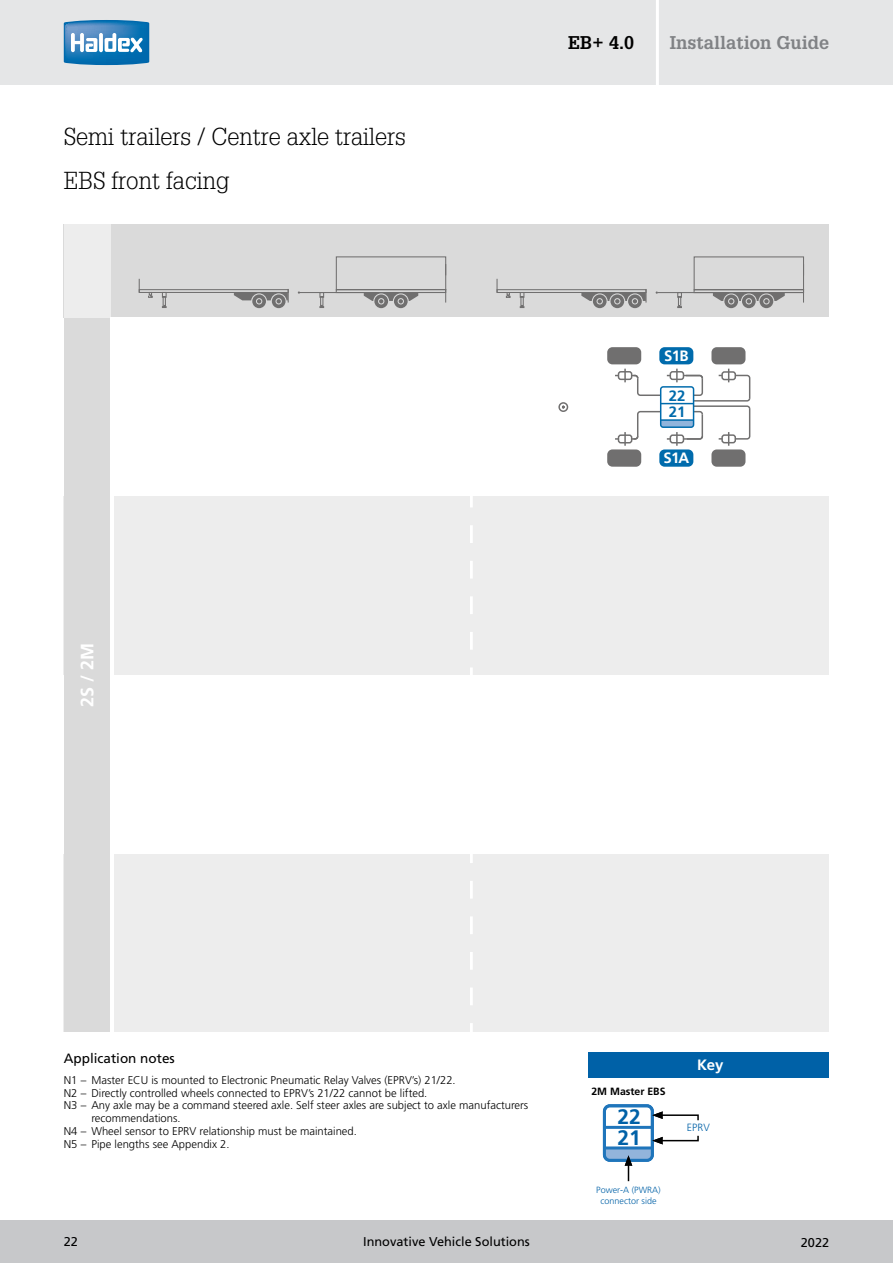
<style>
.page{position:relative;width:893px;height:1263px;background:#fff}
.page>*{position:absolute;margin:0;border:0;box-sizing:border-box;transform-origin:0 0}
.t1{font:300 24px/44px "Glypha LT Std";color:#000101}
.t2{font:700 21px/21.3px "Frutiger LT";color:#0061a7}
.t3{font:700 18px "Glypha LT Std";color:#808285}
.t4{font:700 18px "Glypha LT Std";color:#000}
.t5{font:700 18px "Frutiger LT";color:#fff}
.t6{font:700 15px "Frutiger LT Std";letter-spacing:-.05em;color:#fff}
.t7{font:700 15px/16.5px "Frutiger LT Std";color:#006bac}
.t8{font:700 15px "Frutiger LT";color:#fff}
.t9{font:13.5px "Frutiger LT Pro";color:#000}
.t10{font:12.75px "Frutiger LT";color:#000}
.t11{font:300 11.25px "Frutiger LT Std";color:#000}
.t12{font:700 10.5px "Frutiger LT Std";color:#000}
.t13{font:300 10.5px "Frutiger LT Std";color:#0061a7}
.t14{font:300 9px/10.8px "Frutiger LT Std";color:#0061a7;text-align:center}
</style>
<div class="page">
<div style="left:0;top:0;width:893px;height:85px;background:#e5e6e7"></div>
<div style="left:0;top:1220px;width:893px;height:43px;background:#c7c8ca"></div>
<hr style="left:656px;top:0;width:3px;height:85px;background:#fff">
<svg style="left:64px;top:20px;width:85px;height:45px;background:#5196c6"></svg>
<div style="left:64px;top:853px;width:765px;height:179px;background:#ededed"></div>
<div style="left:64px;top:496px;width:765px;height:179px;background:#ededed"></div>
<div style="left:64px;top:224px;width:765px;height:94px;background:#dadada"></div>
<div style="left:64px;top:318px;width:47px;height:714px;background:#dadada"></div>
<div style="left:64px;top:224px;width:47px;height:94px;background:#ededed"></div>
<hr style="left:111px;top:318px;width:3px;height:714px;background:#fff">
<svg style="left:470px;top:496px;width:3px;height:509px"></svg>
<svg style="left:470px;top:1023px;width:3px;height:9px"></svg>
<svg style="left:677px;top:293px;width:5px;height:15px"></svg>
<div style="left:694px;top:256px;width:110px;height:34px;border:1px solid #706f6f"></div>
<hr style="left:657px;top:292px;width:146px;height:1px;background:#706f6f">
<svg style="left:506px;top:293px;width:5px;height:5px"></svg>
<div style="left:520px;top:296px;width:4px;height:10px;border:1px solid #706f6f"></div>
<svg style="left:520px;top:305px;width:4px;height:3px"></svg>
<div style="left:496px;top:289px;width:150px;height:4px;border:1px solid #706f6f"></div>
<svg style="left:581px;top:289px;width:65px;height:19px"></svg>
<svg style="left:713px;top:293px;width:72px;height:15px"></svg>
<svg style="left:496px;top:279px;width:2px;height:13px"></svg>
<svg style="left:319px;top:293px;width:5px;height:15px"></svg>
<div style="left:336px;top:256px;width:110px;height:34px;border:1px solid #706f6f"></div>
<hr style="left:300px;top:292px;width:146px;height:1px;background:#706f6f">
<svg style="left:148px;top:293px;width:5px;height:5px"></svg>
<svg style="left:162px;top:293px;width:5px;height:15px"></svg>
<div style="left:139px;top:289px;width:150px;height:4px;border:1px solid #706f6f"></div>
<svg style="left:364px;top:293px;width:54px;height:15px"></svg>
<svg style="left:234px;top:289px;width:55px;height:19px"></svg>
<svg style="left:139px;top:279px;width:1px;height:13px"></svg>
<div style="left:711px;top:449px;width:34px;height:18px;background:#706f6f;border-radius:5px"></div>
<div style="left:711px;top:347px;width:34px;height:17px;background:#706f6f;border-radius:5px"></div>
<div style="left:659px;top:449px;width:34px;height:18px;background:#006bac;border-radius:5px"></div>
<div style="left:659px;top:347px;width:34px;height:17px;background:#006bac;border-radius:5px"></div>
<div style="left:618px;top:371px;width:14px;height:9px;border:1px solid #706f6f;border-radius:2px"></div>
<div style="left:618px;top:434px;width:14px;height:9px;border:1px solid #706f6f;border-radius:2px"></div>
<svg style="left:624px;top:369px;width:127px;height:77px"></svg>
<div style="left:607px;top:449px;width:34px;height:18px;background:#706f6f;border-radius:5px"></div>
<div style="left:607px;top:347px;width:34px;height:17px;background:#706f6f;border-radius:5px"></div>
<div style="left:558px;top:402px;width:10px;height:10px;border:1px solid #706f6f;border-radius:50%"></div>
<div style="left:588px;top:1052px;width:241px;height:25px;background:#0061a7"></div>
<hr style="left:605px;top:1126px;width:47px;height:3px;background:#1f75bb">
<div style="left:603px;top:1104px;width:51px;height:58px;border:3px solid #1f75bb;border-radius:5px"></div>
<svg style="left:652px;top:1111px;width:47px;height:11px"></svg>
<svg style="left:604px;top:1134px;width:95px;height:47px"></svg>
<h1 class="t1" style="left:64px;top:115px;width:343px">Semi trailers / Centre axle trailers<br>EBS front facing</h1>
<h3 class="t5" style="left:77px;top:707px;width:66px;rotate:-90deg">2S / 2M</h3>
<h3 class="t4" style="left:568px;top:31px;width:67px">EB+ 4.0</h3>
<h3 class="t3" style="left:670px;top:31px;width:161px">Installation Guide</h3>
<h3 class="t6" style="left:664px;top:347px;width:26px">S1B</h3>
<h3 class="t7" style="left:669px;top:387px;width:18px">22<br>21</h3>
<h3 class="t6" style="left:663px;top:449px;width:27px">S1A</h3>
<p class="t9" style="left:64px;top:1050px;width:113px">Application notes</p>
<p class="t11" style="left:64px;top:1073px;width:393px">N1 – Master ECU is mounted to Electronic Pneumatic Relay Valves (EPRV’s) 21/22.</p>
<p class="t11" style="left:64px;top:1086px;width:365px">N2 – Directly controlled wheels connected to EPRV’s 21/22 cannot be lifted.</p>
<p class="t11" style="left:64px;top:1099px;width:466px">N3 – Any axle may be a command steered axle. Self steer axles are subject to axle manufacturers</p>
<p class="t11" style="left:91px;top:1112px;width:91px">recommendations.</p>
<p class="t11" style="left:64px;top:1124px;width:295px">N4 – Wheel sensor to EPRV relationship must be maintained.</p>
<p class="t11" style="left:64px;top:1137px;width:167px">N5 – Pipe lengths see Appendix 2.</p>
<p class="t12" style="left:591px;top:1085px;width:76px">2M Master EBS</p>
<h2 class="t2" style="left:617px;top:1106px;width:25px">22<br>21</h2>
<p class="t14" style="left:596px;top:1184px;width:66px">Power-A (PWRA) connector side</p>
<h3 class="t8" style="left:697px;top:1056px;width:28px">Key</h3>
<p class="t13" style="left:687px;top:1122px;width:24px">EPRV</p>
<p class="t10" style="left:64px;top:1234px;width:16px">22</p>
<p class="t10" style="left:363px;top:1234px;width:168px">Innovative Vehicle Solutions</p>
<p class="t10" style="left:801px;top:1235px;width:30px">2022</p>
</div>
